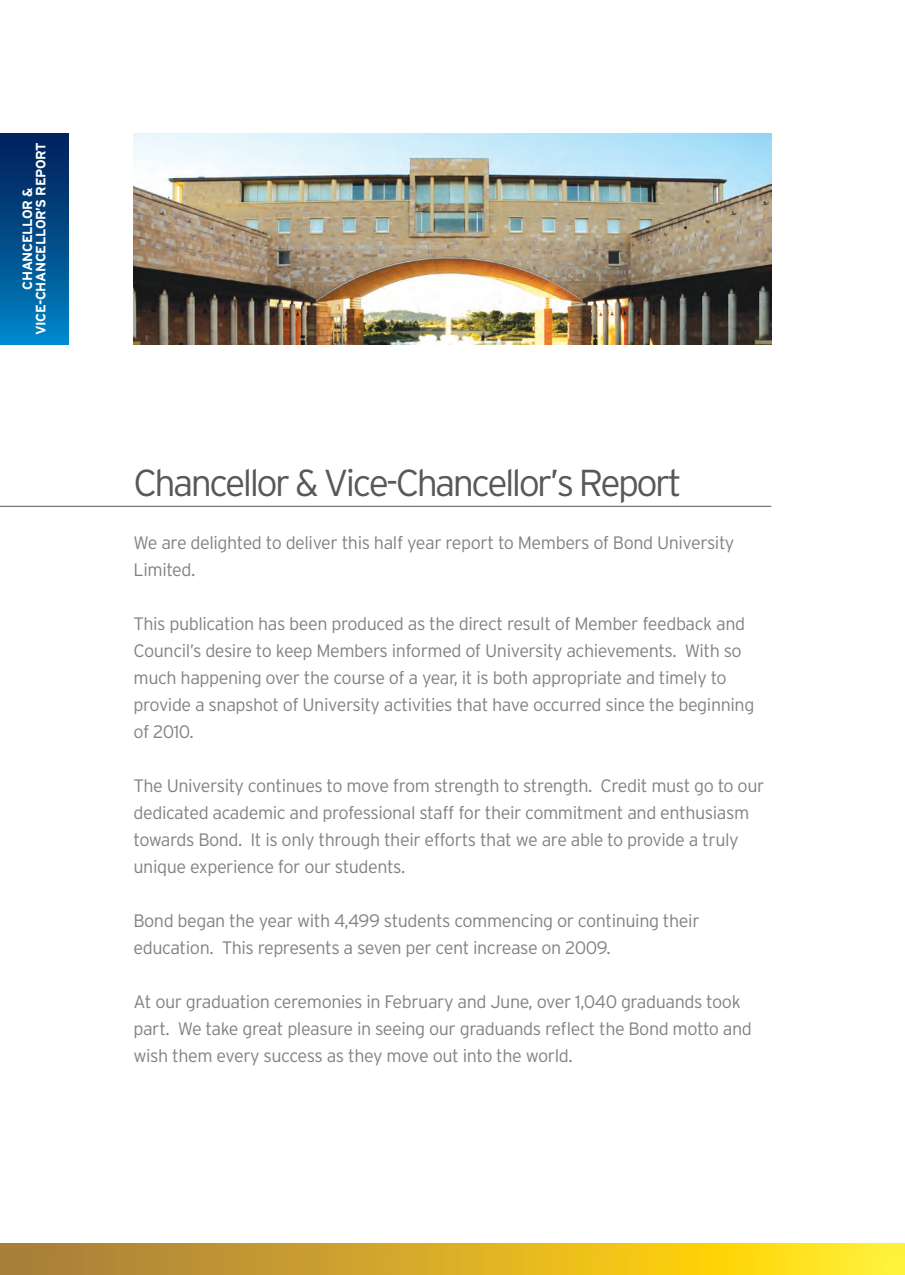
<style>
.page{position:relative;width:905px;height:1275px;background:#fff}
.page>*{position:absolute;margin:0;border:0;box-sizing:border-box;transform-origin:0 0}
.Profile_Title_Headin{font:300 37.5px "Interstate";letter-spacing:-.07em;color:#57585a}
.Body{font:300 18px/27px "Interstate";letter-spacing:-.025em;color:#808285}
.t1{font:700 13.5px/13.5px "Interstate";letter-spacing:-.025em;color:#fff;text-align:center}
</style>
<div class="page">
<svg style="left:0;top:1243px;width:899px;height:32px;background:#dab127"></svg>
<div style="left:899px;top:1243px;width:6px;height:32px;background:#fff33c"></div>
<div style="left:0;top:134px;width:68px;height:210px;background:linear-gradient(to bottom,#021c55,#0083c4)"></div>
<img style="left:134px;top:134px;width:637px;height:210px">
<hr style="left:0;top:506px;width:771px;height:1px;background:#57585a">
<svg style="left:0;top:1268px;width:7px;height:7px"></svg>
<p class="t1" style="left:21px;top:335px;width:194px;rotate:-90deg">CHANCELLOR &amp;<br>VICE-CHANCELLOR’S REPORT</p>
<p class="Profile_Title_Headin" style="left:134px;top:462px;width:550px">Chancellor &amp; Vice-Chancellor’s Report</p>
<p class="Body" style="left:134px;top:529px;width:602px">We are delighted to deliver this half year report to Members of Bond University<br>Limited.</p>
<p class="Body" style="left:134px;top:610px;width:622px">This publication has been produced as the direct result of Member feedback and Council’s desire to keep Members informed of University achievements. With so much happening over the course of a year, it is both appropriate and timely to provide a snapshot of University activities that have occurred since the beginning of 2010.</p>
<p class="Body" style="left:134px;top:772px;width:632px">The University continues to move from strength to strength. Credit must go to our dedicated academic and professional staff for their commitment and enthusiasm towards Bond. It is only through their efforts that we are able to provide a truly unique experience for our students.</p>
<p class="Body" style="left:134px;top:907px;width:568px">Bond began the year with 4,499 students commencing or continuing their education. This represents a seven per cent increase on 2009.</p>
<p class="Body" style="left:134px;top:988px;width:620px">At our graduation ceremonies in February and June, over 1,040 graduands took part. We take great pleasure in seeing our graduands reflect the Bond motto and wish them every success as they move out into the world.</p>
</div>
